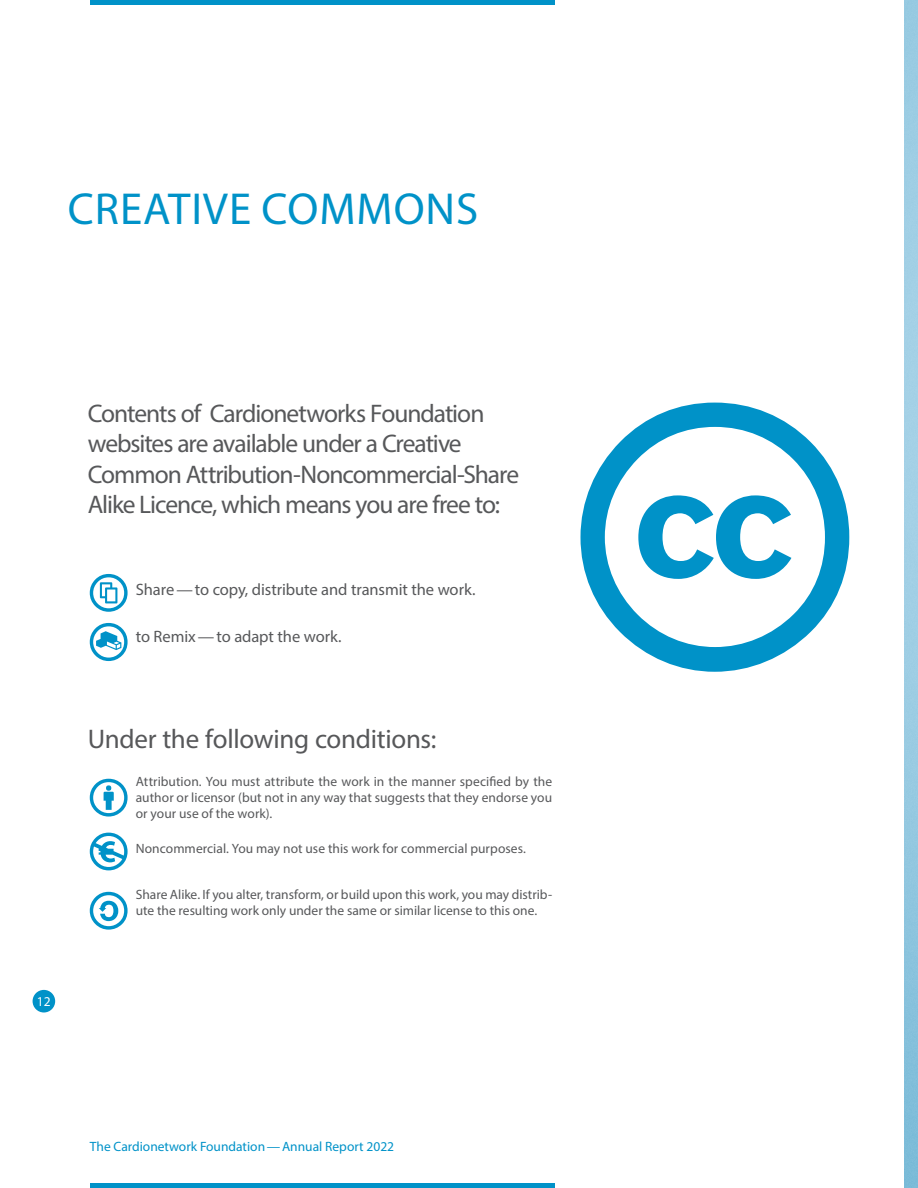
<style>
.page{position:relative;width:918px;height:1188px;background:#fff}
.page>*{position:absolute;margin:0;border:0;box-sizing:border-box;transform-origin:0 0}
.hader_1{font:45px "Myriad Pro";letter-spacing:.02em;color:#0092c8}
.header_2{font:27px "Myriad Pro";letter-spacing:-.01em;color:#57585a}
.header_2-2{font:25.5px/30.6px "Myriad Pro";letter-spacing:-.04em;color:#57585a}
.main_text{font:16.5px "Myriad Pro";letter-spacing:-.005em;color:#57585a}
.main_text-2{font:13.5px/16.2px "Myriad Pro";color:#57585a;text-align:justify}
.t1{font:13.5px "Myriad Pro";color:#0092c8}
.t2{font:13.5px "Myriad Pro";color:#fff}
</style>
<div class="page">
<svg style="left:580px;top:403px;width:269px;height:269px"></svg>
<svg style="left:638px;top:495px;width:153px;height:84px"></svg>
<svg style="left:90px;top:574px;width:38px;height:38px"></svg>
<svg style="left:90px;top:892px;width:38px;height:38px"></svg>
<svg style="left:90px;top:623px;width:38px;height:38px"></svg>
<svg style="left:90px;top:833px;width:38px;height:37px"></svg>
<svg style="left:90px;top:779px;width:38px;height:38px"></svg>
<div style="left:90px;top:0;width:464px;height:5px;background:#0092c8"></div>
<div style="left:90px;top:1183px;width:464px;height:5px;background:#0092c8"></div>
<div style="left:33px;top:990px;width:22px;height:22px;background:#0092c8;border-radius:50%"></div>
<p class="hader_1" style="left:68px;top:181px;width:412px">CREATIVE COMMONS</p>
<p class="t2" style="left:37px;top:993px;width:15px">12</p>
<p class="header_2-2" style="left:88px;top:397px;width:433px">Contents of Cardionetworks Foundation websites are available under a Creative Common Attribution-Noncommercial-Share Alike Licence, which means you are free to:</p>
<p class="main_text" style="left:136px;top:580px;width:341px">Share—to copy, distribute and transmit the work.</p>
<p class="main_text" style="left:136px;top:626px;width:207px">to Remix—to adapt the work.</p>
<p class="header_2" style="left:88px;top:722px;width:350px">Under the following conditions:</p>
<p class="main_text-2" style="left:136px;top:773px;width:418px">Attribution. You must attribute the work in the manner specified by the author or licensor (but not in any way that suggests that they endorse you or your use of the work).</p>
<p class="main_text-2" style="left:136px;top:840px;width:392px">Noncommercial. You may not use this work for commercial purposes.</p>
<p class="main_text-2" style="left:136px;top:886px;width:418px">Share Alike. If you alter, transform, or build upon this work, you may distrib&shy;ute the resulting work only under the same or similar license to this one.</p>
<p class="t1" style="left:90px;top:1138px;width:306px">The Cardionetwork Foundation—Annual Report 2022</p>
</div>
